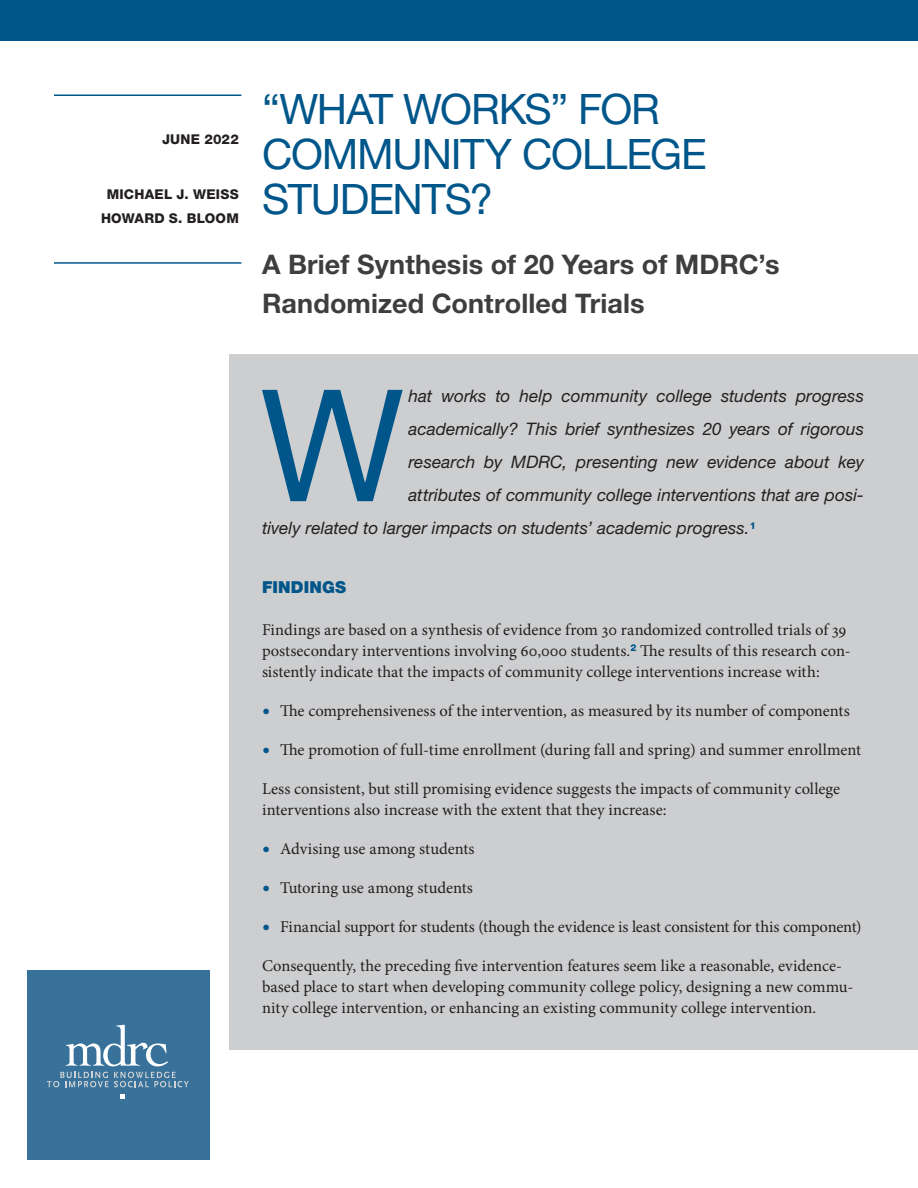
<style>
.page{position:relative;width:918px;height:1188px;background:#fff}
.page>*{position:absolute;margin:0;border:0;box-sizing:border-box;transform-origin:0 0}
.Intro_Paragraph{font:155.85px "Helvetica Neue LT Std";color:#00568a}
.Brief_Title{font:42px/45px "Helvetica Neue LT Std";letter-spacing:-.03em;color:#00568a}
.Brief_Subtitle{font:700 27px/39px "Helvetica Neue LT Std";letter-spacing:.005em;color:#3e3e3f}
.Intro_Paragraph-2{font:italic 17.25px "Helvetica Neue LT Std";letter-spacing:.005em;color:#231f20}
.Body_Text{font:16.5px/21px "Minion Pro";color:#231f20}
.Subhead_A{font:900 16.5px "Helvetica Neue LT Std";letter-spacing:.01em;color:#00568a}
.Authors{font:800 13.5px "Helvetica Neue LT Std";letter-spacing:.02em;color:#231f20}
.Date{font:800 13.5px "Helvetica Neue LT Std";letter-spacing:.015em;color:#231f20}
.s1{font-size:21px;color:#00568a}
</style>
<div class="page">
<div style="left:27px;top:970px;width:182px;height:190px;background:#38729a"></div>
<svg style="left:66px;top:1025px;width:102px;height:41px"></svg>
<svg style="left:47px;top:1072px;width:142px;height:15px"></svg>
<svg style="left:121px;top:1094px;width:4px;height:5px"></svg>
<div style="left:0;top:0;width:918px;height:40px;background:#00568a"></div>
<hr style="left:54px;top:94px;width:187px;height:2px;background:#00568a">
<hr style="left:54px;top:262px;width:187px;height:2px;background:#00568a">
<div style="left:230px;top:354px;width:688px;height:696px;background:#cdced0"></div>
<p class="Date" style="left:162px;top:131px;width:78px">JUNE 2022</p>
<p class="Authors" style="left:107px;top:186px;width:134px">MICHAEL J. WEISS</p>
<p class="Authors" style="left:101px;top:210px;width:139px">HOWARD S. BLOOM</p>
<p class="Brief_Title" style="left:262px;top:86px;width:446px">“WHAT WORKS” FOR<br>COMMUNITY COLLEGE<br>STUDENTS?</p>
<p class="Brief_Subtitle" style="left:262px;top:244px;width:519px">A Brief Synthesis of 20 Years of MDRC’s<br>Randomized Controlled Trials</p>
<p class="Intro_Paragraph" style="left:260px;top:353px;width:146px">W</p>
<p class="Intro_Paragraph-2" style="left:408px;top:386px;width:457px">hat works to help community college students progress</p>
<p class="Intro_Paragraph-2" style="left:408px;top:419px;width:457px">academically? This brief synthesizes 20 years of rigorous</p>
<p class="Intro_Paragraph-2" style="left:408px;top:452px;width:457px">research by MDRC, presenting new evidence about key</p>
<p class="Intro_Paragraph-2" style="left:408px;top:485px;width:457px">attributes of community college interventions that are posi-</p>
<p class="Intro_Paragraph-2" style="left:262px;top:518px;width:495px">tively related to larger impacts on students’ academic progress.<sup>1</sup></p>
<p class="Subhead_A" style="left:262px;top:578px;width:86px">FINDINGS</p>
<p class="Body_Text" style="left:262px;top:620px;width:590px">Findings are based on a synthesis of evidence from 30 randomized controlled trials of 39 postsecondary interventions involving 60,000 students.<sup>2</sup> The results of this research con&shy;sistently indicate that the impacts of community college interventions increase with:</p>
<p class="Body_Text" style="left:262px;top:701px;width:589px"><span class="s1">•</span> The comprehensiveness of the intervention, as measured by its number of components</p>
<p class="Body_Text" style="left:262px;top:740px;width:601px"><span class="s1">•</span> The promotion of full-time enrollment (during fall and spring) and summer enrollment</p>
<p class="Body_Text" style="left:262px;top:779px;width:580px">Less consistent, but still promising evidence suggests the impacts of community college interventions also increase with the extent that they increase:</p>
<p class="Body_Text" style="left:262px;top:839px;width:214px"><span class="s1">•</span> Advising use among students</p>
<p class="Body_Text" style="left:262px;top:878px;width:212px"><span class="s1">•</span> Tutoring use among students</p>
<p class="Body_Text" style="left:262px;top:917px;width:601px"><span class="s1">•</span> Financial support for students (though the evidence is least consistent for this component)</p>
<p class="Body_Text" style="left:262px;top:956px;width:593px">Consequently, the preceding five intervention features seem like a reasonable, evidence&shy;based place to start when developing community college policy, designing a new commu&shy;nity college intervention, or enhancing an existing community college intervention.</p>
</div>
